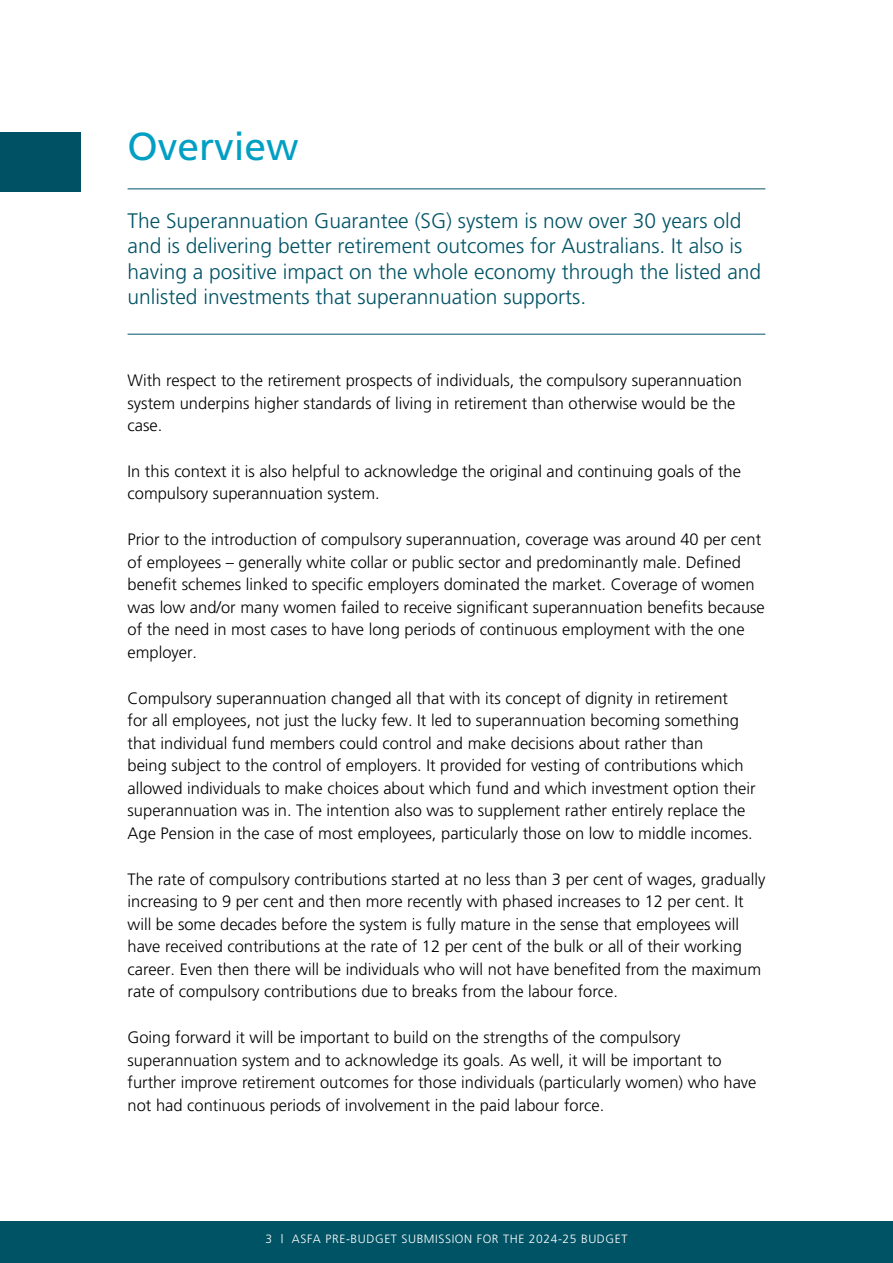
<style>
.page{position:relative;width:893px;height:1263px;background:#fff}
.page>*{position:absolute;margin:0;border:0;box-sizing:border-box;transform-origin:0 0}
.t1{font:39px "Frutiger";color:#009fc3}
.t2{font:300 21px/25.5px "Frutiger";color:#005365}
.t3{font:300 16.5px/22.5px "Frutiger";color:#000}
.t4{font:300 12px "Frutiger";letter-spacing:.05em;color:#fff}
</style>
<div class="page">
<div style="left:0;top:1221px;width:893px;height:42px;background:#005365"></div>
<div style="left:0;top:132px;width:81px;height:59px;background:#005164"></div>
<hr style="left:128px;top:188px;width:637px;height:1px;background:#005365">
<hr style="left:128px;top:334px;width:637px;height:1px;background:#005365">
<h1 class="t1" style="left:128px;top:130px;width:173px">Overview</h1>
<p class="t2" style="left:128px;top:209px;width:635px">The Superannuation Guarantee (SG) system is now over 30 years old and is delivering better retirement outcomes for Australians. It also is having a positive impact on the whole economy through the listed and unlisted investments that superannuation supports.</p>
<p class="t3" style="left:128px;top:370px;width:616px">With respect to the retirement prospects of individuals, the compulsory superannuation system underpins higher standards of living in retirement than otherwise would be the case.</p>
<p class="t3" style="left:128px;top:461px;width:615px">In this context it is also helpful to acknowledge the original and continuing goals of the compulsory superannuation system.</p>
<p class="t3" style="left:128px;top:529px;width:639px">Prior to the introduction of compulsory superannuation, coverage was around 40 per cent of employees – generally white collar or public sector and predominantly male. Defined benefit schemes linked to specific employers dominated the market. Coverage of women was low and/or many women failed to receive significant superannuation benefits because of the need in most cases to have long periods of continuous employment with the one employer.</p>
<p class="t3" style="left:128px;top:688px;width:630px">Compulsory superannuation changed all that with its concept of dignity in retirement<br>for all employees, not just the lucky few. It led to superannuation becoming something that individual fund members could control and make decisions about rather than<br>being subject to the control of employers. It provided for vesting of contributions which allowed individuals to make choices about which fund and which investment option their superannuation was in. The intention also was to supplement rather entirely replace the Age Pension in the case of most employees, particularly those on low to middle incomes.</p>
<p class="t3" style="left:128px;top:869px;width:639px">The rate of compulsory contributions started at no less than 3 per cent of wages, gradually increasing to 9 per cent and then more recently with phased increases to 12 per cent. It will be some decades before the system is fully mature in the sense that employees will have received contributions at the rate of 12 per cent of the bulk or all of their working career. Even then there will be individuals who will not have benefited from the maximum rate of compulsory contributions due to breaks from the labour force.</p>
<p class="t3" style="left:128px;top:1027px;width:630px">Going forward it will be important to build on the strengths of the compulsory superannuation system and to acknowledge its goals. As well, it will be important to further improve retirement outcomes for those individuals (particularly women) who have not had continuous periods of involvement in the paid labour force.</p>
<p class="t4" style="left:266px;top:1234px;width:363px">3 | ASFA PRE-BUDGET SUBMISSION FOR THE 2024-25 BUDGET</p>
</div>
